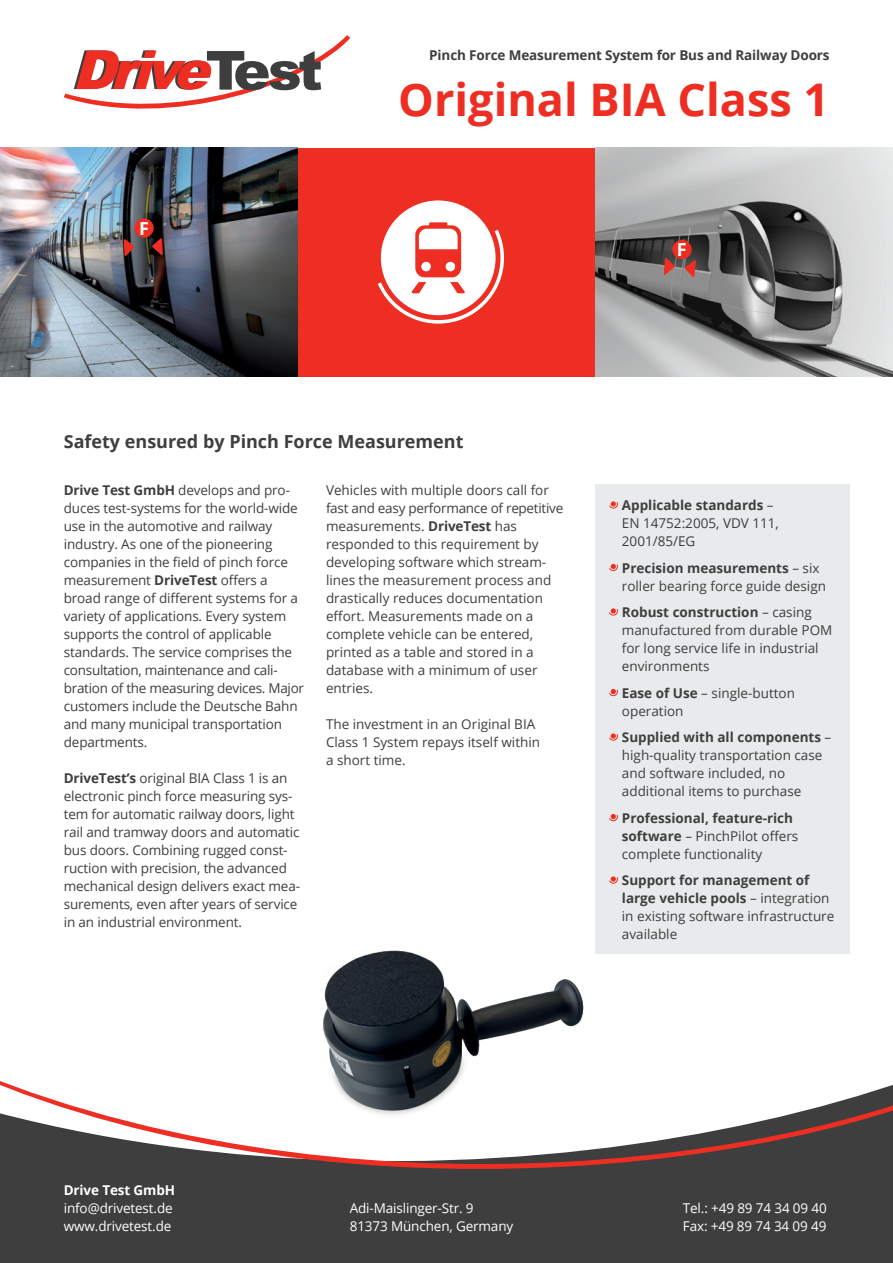
<style>
.page{position:relative;width:893px;height:1263px;background:#fff}
.page>*{position:absolute;margin:0;border:0;box-sizing:border-box;transform-origin:0 0}
.t1{font:700 45px "Open Sans";color:#ee2e22}
.t2{font:700 18px "Open Sans";color:#3e3e3f}
.t3{font:700 18px "Open Sans";color:#fff}
.t4{font:13.5px/18px "Open Sans";letter-spacing:-.01em;color:#3e3e3f}
.t5{font:13.5px/18px "Open Sans";letter-spacing:-.01em;color:#fff}
.t6{font:700 13.5px "Open Sans";letter-spacing:-.01em;color:#3e3e3f}
.t7{font:700 13.5px "Open Sans";letter-spacing:-.01em;color:#fff}
.s1{font-weight:700}
</style>
<div class="page">
<div style="left:0;top:1179px;width:893px;height:84px;background:#3e3e3f"></div>
<svg style="left:0;top:1081px;width:893px;height:98px;fill:#3e3e3f"></svg>
<img style="left:247px;top:950px;width:398px;height:198px">
<svg style="left:64px;top:35px;width:286px;height:74px"></svg>
<div style="left:595px;top:485px;width:254px;height:469px;background:#e9eaeb"></div>
<svg style="left:609px;top:501px;width:9px;height:8px"></svg>
<svg style="left:609px;top:564px;width:9px;height:7px"></svg>
<svg style="left:609px;top:608px;width:9px;height:8px"></svg>
<svg style="left:609px;top:689px;width:9px;height:7px"></svg>
<svg style="left:609px;top:733px;width:9px;height:8px"></svg>
<svg style="left:609px;top:814px;width:9px;height:7px"></svg>
<svg style="left:609px;top:876px;width:9px;height:8px"></svg>
<div style="left:298px;top:148px;width:297px;height:228px;background:#ee2e22"></div>
<img style="left:0;top:148px;width:298px;height:228px">
<img style="left:595px;top:148px;width:298px;height:228px">
<svg style="left:124px;top:238px;width:11px;height:18px"></svg>
<svg style="left:152px;top:237px;width:11px;height:19px"></svg>
<svg style="left:664px;top:258px;width:11px;height:17px"></svg>
<svg style="left:684px;top:259px;width:12px;height:18px"></svg>
<div style="left:134px;top:218px;width:20px;height:20px;background:#ee2e22;border-radius:50%"></div>
<div style="left:672px;top:240px;width:20px;height:19px;background:#ee2e22;border-radius:50%"></div>
<div style="left:381px;top:200px;width:115px;height:115px;background:#fff;border-radius:50%"></div>
<svg style="left:378px;top:222px;width:126px;height:102px"></svg>
<p class="t6" style="left:429px;top:46px;width:402px">Pinch Force Measurement System for Bus and Railway Doors</p>
<h2 class="t3" style="left:139px;top:216px;width:11px">F</h2>
<h1 class="t1" style="left:398px;top:68px;width:432px">Original BIA Class 1</h1>
<h2 class="t3" style="left:677px;top:237px;width:11px">F</h2>
<h2 class="t2" style="left:64px;top:428px;width:401px">Safety ensured by Pinch Force Measurement</h2>
<p class="t4" style="left:64px;top:481px;width:242px"><span class="s1">Drive Test GmbH</span> develops and pro&shy;duces test-systems for the world-wide use in the automotive and railway industry. As one of the pioneering companies in the field of pinch force measurement <span class="s1">DriveTest</span> offers a broad range of different systems for a variety of applications. Every system supports the control of applicable standards. The service comprises the consultation, maintenance and cali&shy;bration of the measuring devices. Major customers include the Deutsche Bahn and many municipal transportation departments.</p>
<p class="t4" style="left:64px;top:769px;width:238px"><span class="s1">DriveTest’s</span> original BIA Class 1 is an electronic pinch force measuring sys&shy;tem for automatic railway doors, light rail and tramway doors and automatic bus doors. Combining rugged const&shy;ruction with precision, the advanced mechanical design delivers exact mea&shy;surements, even after years of service in an industrial environment.</p>
<p class="t4" style="left:326px;top:481px;width:239px">Vehicles with multiple doors call for fast and easy performance of repetitive measurements. <span class="s1">DriveTest</span> has responded to this requirement by developing software which stream&shy;lines the measurement process and drastically reduces documentation effort. Measurements made on a complete vehicle can be entered, printed as a table and stored in a database with a minimum of user entries.</p>
<p class="t4" style="left:326px;top:715px;width:216px">The investment in an Original BIA<br>Class 1 System repays itself within a short time.</p>
<p class="t4" style="left:622px;top:496px;width:158px"><span class="s1">Applicable standards</span> –<br>EN 14752:2005, VDV 111,<br>2001/85/EG</p>
<p class="t4" style="left:622px;top:558px;width:206px"><span class="s1">Precision measurements</span> – six roller bearing force guide design</p>
<p class="t4" style="left:622px;top:603px;width:212px"><span class="s1">Robust construction</span> – casing manufactured from durable POM for long service life in industrial environments</p>
<p class="t4" style="left:622px;top:683px;width:175px"><span class="s1">Ease of Use</span> – single-button operation</p>
<p class="t4" style="left:622px;top:728px;width:211px"><span class="s1">Supplied with all components</span> – high-quality transportation case and software included, no additional items to purchase</p>
<p class="t4" style="left:622px;top:808px;width:178px"><span class="s1">Professional, feature-rich software</span> – PinchPilot offers complete functionality</p>
<p class="t4" style="left:622px;top:871px;width:214px"><span class="s1">Support for management of large vehicle pools</span> – integration in existing software infrastructure available</p>
<p class="t7" style="left:64px;top:1180px;width:113px">Drive Test GmbH</p>
<p class="t5" style="left:64px;top:1198px;width:110px">info@drivetest.de www.drivetest.de</p>
<p class="t5" style="left:350px;top:1198px;width:165px">Adi-Maislinger-Str. 9<br>81373 München, Germany</p>
<p class="t5" style="left:683px;top:1198px;width:145px">Tel.: +49 89 74 34 09 40<br>Fax: +49 89 74 34 09 49</p>
</div>
